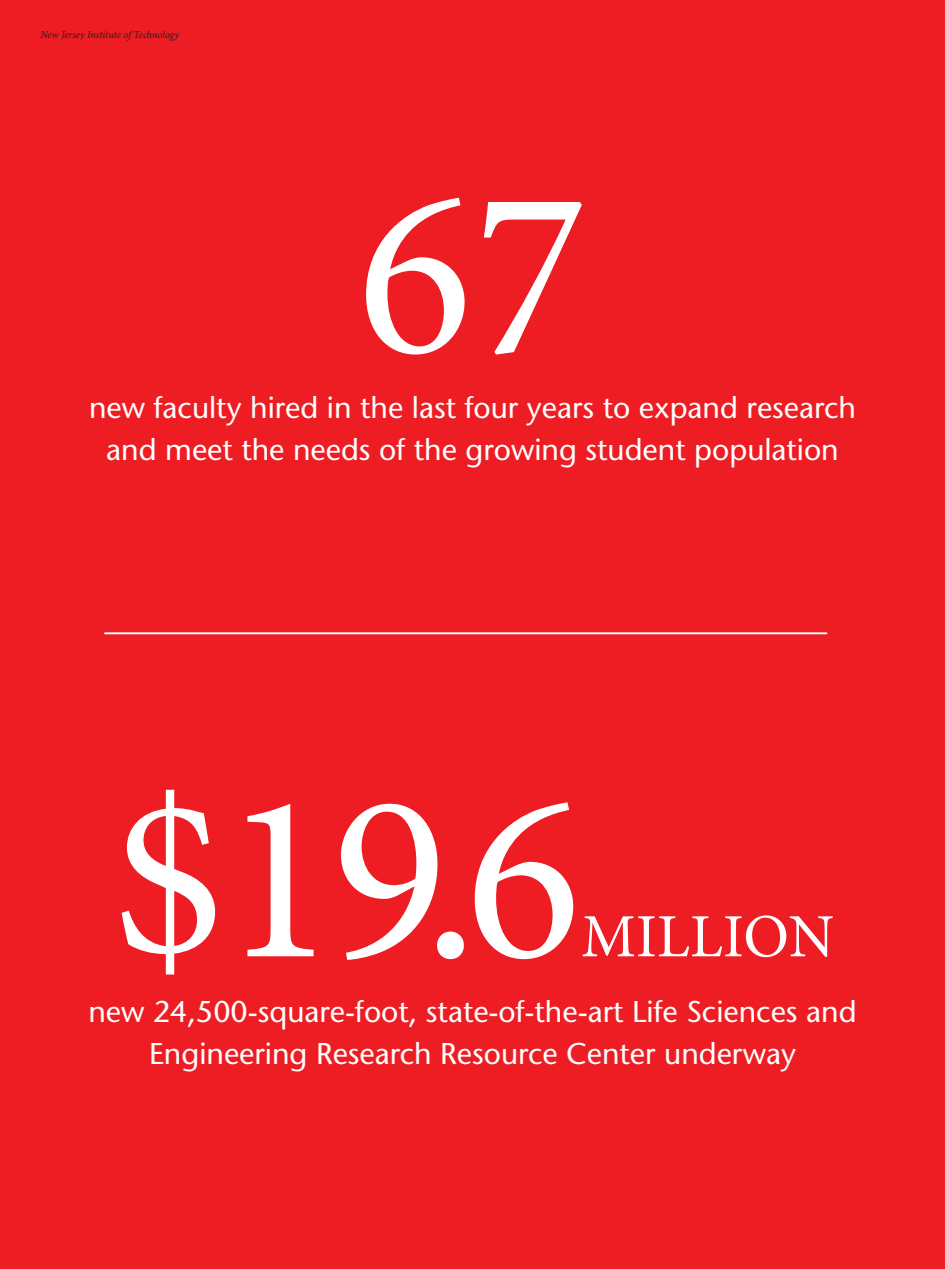
<style>
.page{position:relative;width:945px;height:1269px;background:#ee1d23}
.page>*{position:absolute;margin:0;border:0;box-sizing:border-box;transform-origin:0 0}
.t1{font:240.15px "Minion Pro";color:#fff}
.t2{font:61.5px "Minion Pro";color:#fff}
.t3{font:500 30px/42px "Stone Sans Std";color:#fff;text-align:center}
.Notice{font:italic 10.5px "Minion Pro";letter-spacing:-.01em;color:#231f20}
</style>
<div class="page">
<hr style="left:105px;top:632px;width:721px;height:2px;background:#fff">
<p class="Notice" style="left:41px;top:28px;width:140px">New Jersey Institute of Technology</p>
<p class="t1" style="left:357px;top:114px;width:232px">67</p>
<p class="t3" style="left:89px;top:386px;width:768px">new faculty hired in the last four years to expand research and meet the needs of the growing student population</p>
<p class="t1" style="left:111px;top:719px;width:472px">$19.6</p>
<p class="t2" style="left:581px;top:895px;width:255px">MILLION</p>
<p class="t3" style="left:88px;top:991px;width:770px">new 24,500-square-foot, state-of-the-art Life Sciences and<br>Engineering Research Resource Center underway</p>
</div>
